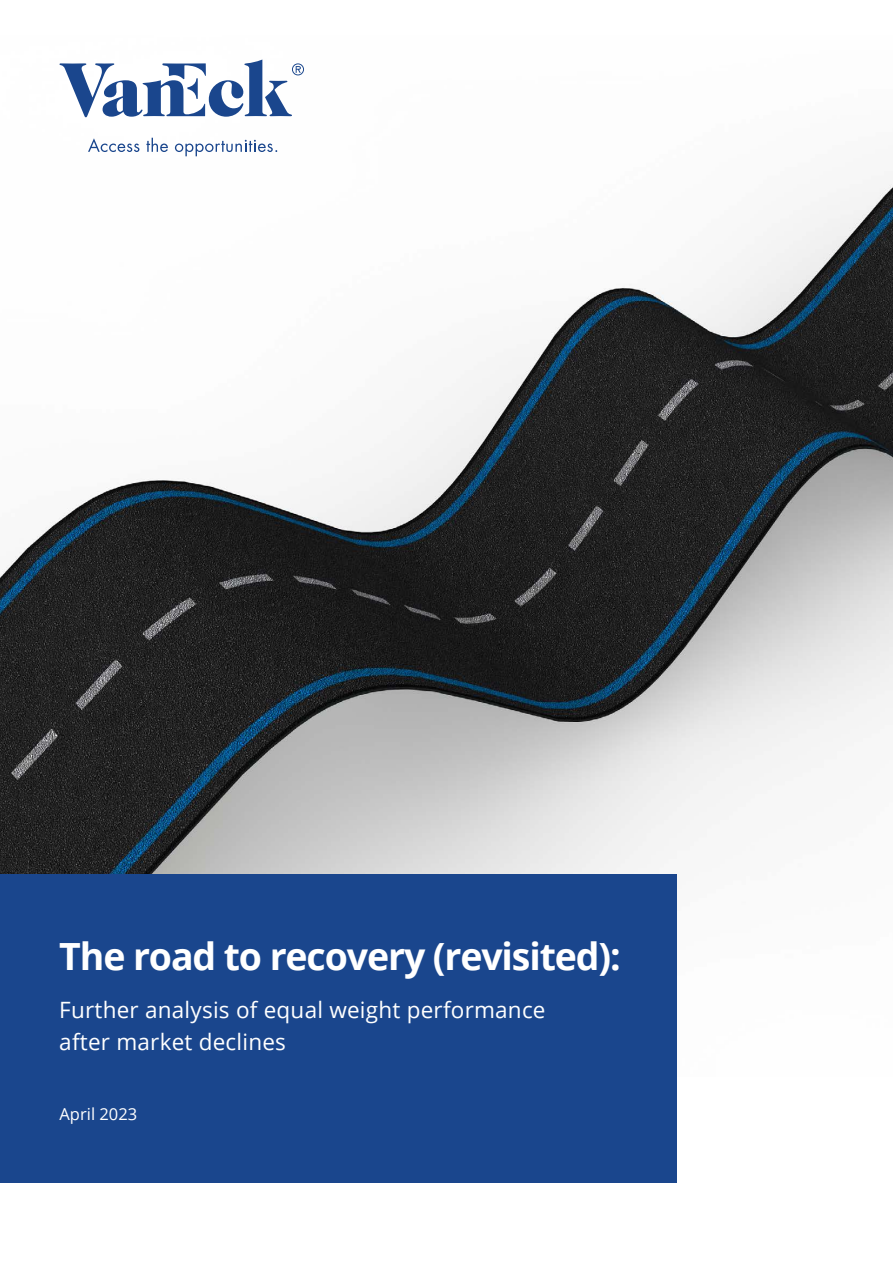
<style>
.page{position:relative;width:893px;height:1263px;background:#fff}
.page>*{position:absolute;margin:0;border:0;box-sizing:border-box;transform-origin:0 0}
.t1{font:700 37.5px "Open Sans";letter-spacing:-.03em;color:#fff}
.t2{font:22.5px/31.5px "Open Sans";letter-spacing:.01em;color:#fff}
.t3{font:16.5px "Open Sans";color:#fff}
</style>
<div class="page">
<img style="left:0;top:59px;width:893px;height:1017px">
<svg style="left:60px;top:60px;width:244px;height:57px"></svg>
<svg style="left:88px;top:138px;width:51px;height:14px"></svg>
<svg style="left:146px;top:138px;width:22px;height:14px"></svg>
<svg style="left:175px;top:140px;width:102px;height:16px"></svg>
<div style="left:0;top:874px;width:676px;height:308px;background:#1a468d"></div>
<p class="t1" style="left:59px;top:930px;width:563px">The road to recovery (revisited):</p>
<p class="t2" style="left:59px;top:994px;width:488px">Further analysis of equal weight performance after market declines</p>
<p class="t3" style="left:60px;top:1103px;width:79px">April 2023</p>
</div>
